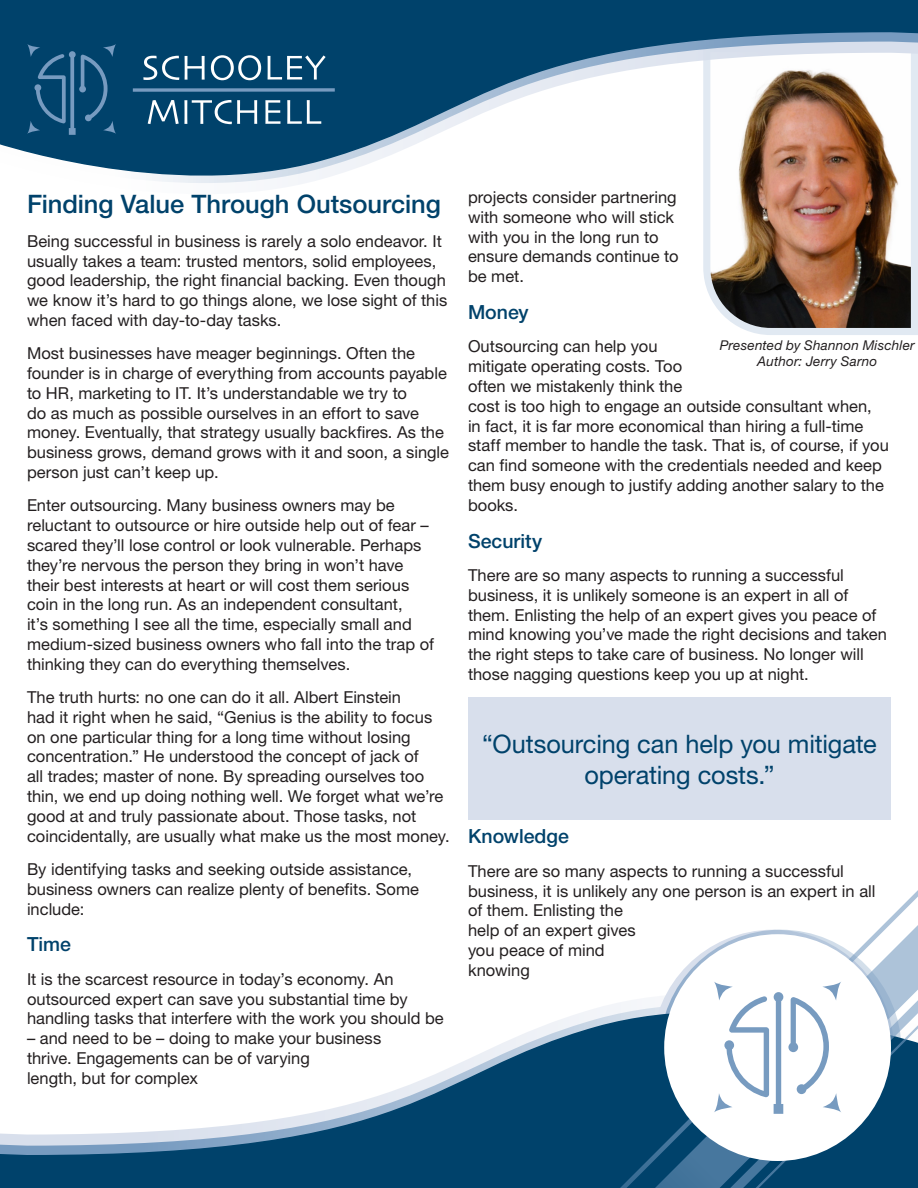
<style>
.page{position:relative;width:918px;height:1188px;background:#fff}
.page>*{position:absolute;margin:0;border:0;box-sizing:border-box;transform-origin:0 0}
.Pull_Quote{font:25.5px/30.6px "Helvetica Neue";letter-spacing:-.005em;color:#00426b;text-align:center}
.t1{font:500 25.5px "Helvetica Neue";color:#00426b}
.Subhead{font:500 19.5px "Helvetica Neue";color:#00426b}
.Copy{font:16.5px/19.8px "Helvetica Neue";color:#231f20}
.Copy-2{font:italic 13.5px "Helvetica Neue";letter-spacing:.015em;color:#231f20}
</style>
<div class="page">
<svg style="left:0;top:1122px;width:258px;height:66px;background:#5883a1"></svg>
<svg style="left:258px;top:1091px;width:134px;height:97px"></svg>
<svg style="left:392px;top:890px;width:526px;height:298px"></svg>
<img style="left:703px;top:203px;width:215px;height:132px">
<div style="left:664px;top:934px;width:227px;height:227px;background:#fff;border-radius:50%"></div>
<div style="left:468px;top:697px;width:423px;height:123px;background:#d8dfec"></div>
<svg style="left:0;top:0;width:918px;height:203px"></svg>
<svg style="left:143px;top:56px;width:36px;height:24px"></svg>
<svg style="left:185px;top:56px;width:20px;height:24px"></svg>
<svg style="left:211px;top:55px;width:50px;height:25px"></svg>
<svg style="left:268px;top:55px;width:58px;height:25px"></svg>
<svg style="left:148px;top:100px;width:109px;height:24px"></svg>
<svg style="left:265px;top:100px;width:15px;height:24px"></svg>
<svg style="left:287px;top:100px;width:34px;height:24px"></svg>
<svg style="left:133px;top:88px;width:202px;height:4px"></svg>
<svg style="left:27px;top:44px;width:89px;height:91px;background:#17537b"></svg>
<svg style="left:714px;top:982px;width:127px;height:132px"></svg>
<p class="t1" style="left:27px;top:189px;width:415px">Finding Value Through Outsourcing</p>
<p class="Copy" style="left:27px;top:231px;width:422px">Being successful in business is rarely a solo endeavor. It usually takes a team: trusted mentors, solid employees, good leadership, the right financial backing. Even though we know it’s hard to go things alone, we lose sight of this when faced with day-to-day tasks.</p>
<p class="Copy" style="left:27px;top:343px;width:424px">Most businesses have meager beginnings. Often the founder is in charge of everything from accounts payable to HR, marketing to IT. It’s understandable we try to<br>do as much as possible ourselves in an effort to save money. Eventually, that strategy usually backfires. As the business grows, demand grows with it and soon, a single person just can’t keep up.</p>
<p class="Copy" style="left:27px;top:495px;width:409px">Enter outsourcing. Many business owners may be reluctant to outsource or hire outside help out of fear – scared they’ll lose control or look vulnerable. Perhaps they’re nervous the person they bring in won’t have their best interests at heart or will cost them serious coin in the long run. As an independent consultant,<br>it’s something I see all the time, especially small and medium-sized business owners who fall into the trap of thinking they can do everything themselves.</p>
<p class="Copy" style="left:27px;top:687px;width:424px">The truth hurts: no one can do it all. Albert Einstein<br>had it right when he said, “Genius is the ability to focus on one particular thing for a long time without losing concentration.” He understood the concept of jack of<br>all trades; master of none. By spreading ourselves too thin, we end up doing nothing well. We forget what we’re good at and truly passionate about. Those tasks, not coincidentally, are usually what make us the most money.</p>
<p class="Copy" style="left:27px;top:859px;width:394px">By identifying tasks and seeking outside assistance, business owners can realize plenty of benefits. Some include:</p>
<p class="Subhead" style="left:27px;top:933px;width:45px">Time</p>
<p class="Copy" style="left:27px;top:969px;width:418px">It is the scarcest resource in today’s economy. An outsourced expert can save you substantial time by handling tasks that interfere with the work you should be</p>
<p class="Copy" style="left:27px;top:1028px;width:356px">– and need to be – doing to make your business thrive. Engagements can be of varying<br>length, but for complex</p>
<p class="Copy" style="left:468px;top:187px;width:212px">projects consider partnering with someone who will stick with you in the long run to ensure demands continue to be met.</p>
<p class="Subhead" style="left:468px;top:301px;width:62px">Money</p>
<p class="Copy" style="left:468px;top:336px;width:422px">Outsourcing can help you<br>mitigate operating costs. Too<br>often we mistakenly think the<br>cost is too high to engage an outside consultant when,<br>in fact, it is far more economical than hiring a full-time staff member to handle the task. That is, of course, if you can find someone with the credentials needed and keep them busy enough to justify adding another salary to the books.</p>
<p class="Subhead" style="left:468px;top:529px;width:76px">Security</p>
<p class="Copy" style="left:468px;top:565px;width:421px">There are so many aspects to running a successful business, it is unlikely someone is an expert in all of them. Enlisting the help of an expert gives you peace of mind knowing you’ve made the right decisions and taken the right steps to take care of business. No longer will those nagging questions keep you up at night.</p>
<p class="Copy-2" style="left:720px;top:337px;width:196px">Presented by Shannon Mischler</p>
<p class="Copy-2" style="left:757px;top:353px;width:121px">Author: Jerry Sarno</p>
<p class="Pull_Quote" style="left:482px;top:729px;width:396px">“Outsourcing can help you mitigate operating costs.”</p>
<p class="Subhead" style="left:468px;top:825px;width:102px">Knowledge</p>
<p class="Copy" style="left:468px;top:861px;width:409px">There are so many aspects to running a successful business, it is unlikely any one person is an expert in all of them. Enlisting the<br>help of an expert gives<br>you peace of mind<br>knowing</p>
</div>
